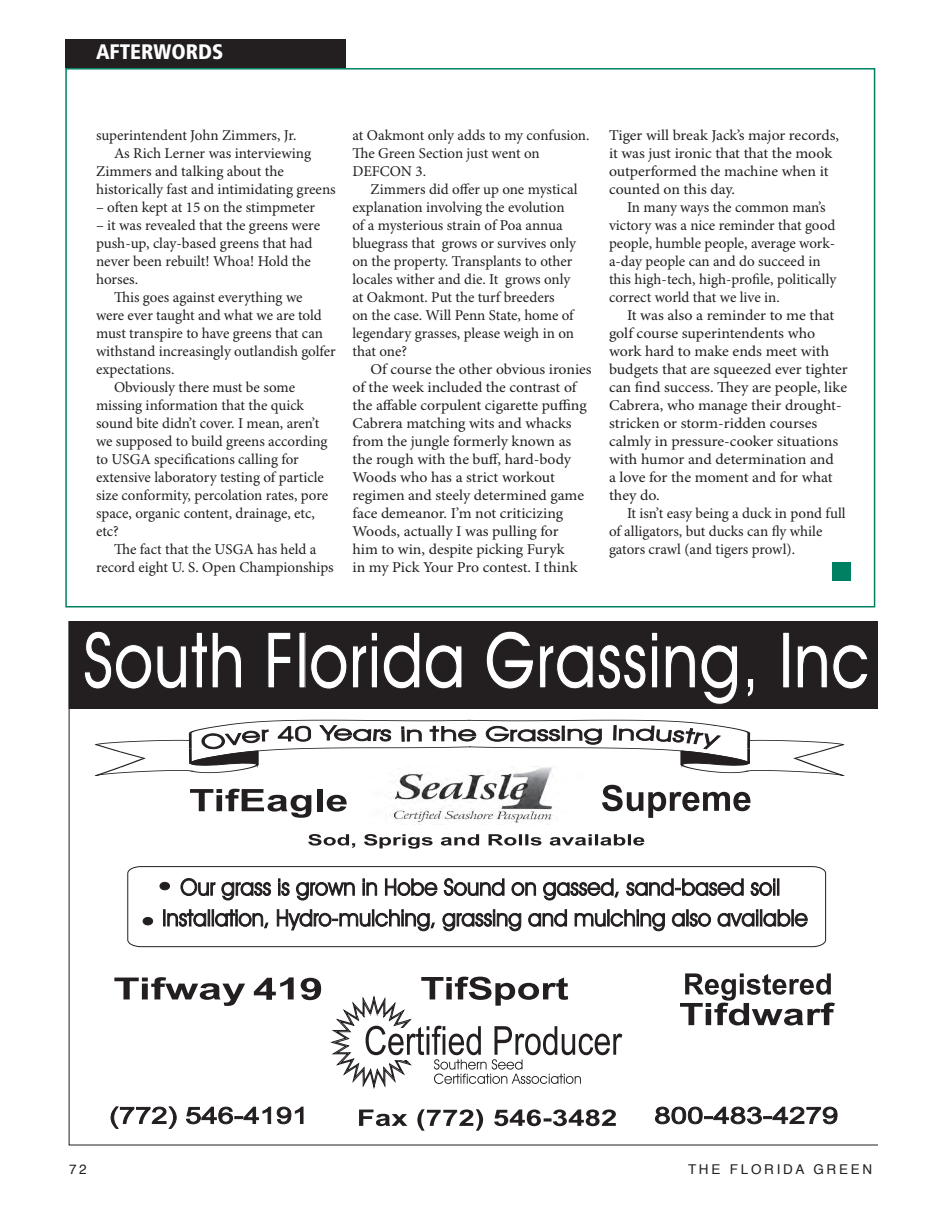
<style>
.page{position:relative;width:945px;height:1215px;background:#fff}
.page>*{position:absolute;margin:0;border:0;box-sizing:border-box;transform-origin:0 0}
.t1{font:900 condensed 21px "Frutiger";color:#fff}
.t2{font:15px/18px "Minion Pro";letter-spacing:-.005em;color:#231f20}
.t3{font:15px/18px "Minion Pro";letter-spacing:-.005em;color:#231f20;scale:1.05 1}
.t4{font:15px/18px "Minion Pro";letter-spacing:-.005em;color:#231f20;scale:1.06 1}
.t5{font:13.5px "Helvetica";letter-spacing:.2em;color:#231f20}
</style>
<div class="page">
<svg style="left:69px;top:709px;width:809px;height:436px"></svg>
<img style="left:346px;top:776px;width:239px;height:48px">
<div style="left:69px;top:621px;width:809px;height:88px;background:#231f20"></div>
<svg style="left:111px;top:1107px;width:66px;height:22px"></svg>
<svg style="left:186px;top:1107px;width:85px;height:17px"></svg>
<svg style="left:277px;top:1107px;width:26px;height:17px"></svg>
<svg style="left:655px;top:1107px;width:182px;height:17px"></svg>
<svg style="left:84px;top:631px;width:785px;height:145px"></svg>
<svg style="left:190px;top:789px;width:121px;height:29px"></svg>
<div style="left:317px;top:789px;width:6px;height:22px;background:#231f20"></div>
<svg style="left:327px;top:795px;width:20px;height:17px"></svg>
<svg style="left:308px;top:834px;width:47px;height:14px"></svg>
<svg style="left:364px;top:834px;width:69px;height:15px"></svg>
<svg style="left:441px;top:834px;width:38px;height:12px"></svg>
<svg style="left:489px;top:834px;width:53px;height:12px"></svg>
<svg style="left:550px;top:834px;width:94px;height:12px"></svg>
<svg style="left:331px;top:977px;width:291px;height:112px"></svg>
<svg style="left:114px;top:977px;width:131px;height:29px"></svg>
<svg style="left:254px;top:977px;width:40px;height:23px"></svg>
<svg style="left:301px;top:978px;width:20px;height:22px"></svg>
<svg style="left:602px;top:785px;width:149px;height:33px"></svg>
<svg style="left:680px;top:973px;width:155px;height:53px"></svg>
<svg style="left:359px;top:1110px;width:48px;height:16px"></svg>
<svg style="left:417px;top:1109px;width:66px;height:22px"></svg>
<svg style="left:494px;top:1109px;width:122px;height:17px"></svg>
<svg style="left:127px;top:866px;width:699px;height:81px"></svg>
<svg style="left:163px;top:909px;width:105px;height:19px"></svg>
<svg style="left:277px;top:909px;width:158px;height:22px"></svg>
<svg style="left:443px;top:910px;width:78px;height:21px"></svg>
<svg style="left:528px;top:909px;width:39px;height:18px"></svg>
<svg style="left:575px;top:909px;width:90px;height:22px"></svg>
<svg style="left:672px;top:910px;width:39px;height:17px"></svg>
<svg style="left:718px;top:909px;width:90px;height:18px"></svg>
<svg style="left:181px;top:878px;width:34px;height:18px"></svg>
<svg style="left:222px;top:882px;width:49px;height:18px"></svg>
<svg style="left:278px;top:879px;width:11px;height:17px"></svg>
<svg style="left:296px;top:882px;width:59px;height:18px"></svg>
<svg style="left:363px;top:879px;width:14px;height:17px"></svg>
<svg style="left:385px;top:879px;width:52px;height:17px"></svg>
<svg style="left:444px;top:878px;width:60px;height:18px"></svg>
<svg style="left:512px;top:882px;width:24px;height:14px"></svg>
<svg style="left:543px;top:879px;width:76px;height:21px"></svg>
<svg style="left:626px;top:879px;width:118px;height:17px"></svg>
<svg style="left:751px;top:879px;width:28px;height:17px"></svg>
<div style="left:160px;top:882px;width:10px;height:8px;background:#231f20;border-radius:50%"></div>
<div style="left:160px;top:882px;width:10px;height:8px;border:1px solid #231f20;border-radius:50%"></div>
<div style="left:143px;top:917px;width:10px;height:8px;background:#231f20;border-radius:50%"></div>
<div style="left:143px;top:917px;width:10px;height:8px;border:1px solid #231f20;border-radius:50%"></div>
<div style="left:65px;top:39px;width:281px;height:29px;background:#231f20"></div>
<div style="left:832px;top:562px;width:19px;height:19px;background:#008062"></div>
<h1 class="t1" style="left:96px;top:39px;width:129px">AFTERWORDS</h1>
<p class="t2" style="left:96px;top:126px;width:202px">superintendent John Zimmers, Jr.</p>
<p class="t2" style="left:114px;top:144px;width:199px">As Rich Lerner was interviewing</p>
<p class="t2" style="left:96px;top:162px;width:189px">Zimmers and talking about the</p>
<p class="t2" style="left:96px;top:180px;width:241px">historically fast and intimidating greens</p>
<p class="t2" style="left:96px;top:198px;width:221px">– often kept at 15 on the stimpmeter</p>
<p class="t2" style="left:96px;top:216px;width:226px">– it was revealed that the greens were push-up, clay-based greens that had never been rebuilt! Whoa! Hold the horses.</p>
<p class="t2" style="left:114px;top:288px;width:190px">This goes against everything we</p>
<p class="t2" style="left:96px;top:306px;width:227px">were ever taught and what we are told</p>
<p class="t2" style="left:96px;top:324px;width:229px">must transpire to have greens that can</p>
<p class="t2" style="left:96px;top:342px;width:241px">withstand increasingly outlandish golfer</p>
<p class="t2" style="left:96px;top:360px;width:80px">expectations.</p>
<p class="t2" style="left:114px;top:378px;width:183px">Obviously there must be some</p>
<p class="t2" style="left:96px;top:396px;width:210px">missing information that the quick</p>
<p class="t2" style="left:96px;top:414px;width:225px">sound bite didn’t cover. I mean, aren’t</p>
<p class="t2" style="left:96px;top:432px;width:233px">we supposed to build greens according</p>
<p class="t2" style="left:96px;top:450px;width:204px">to USGA specifications calling for</p>
<p class="t2" style="left:96px;top:468px;width:229px">extensive laboratory testing of particle</p>
<p class="t2" style="left:96px;top:486px;width:234px">size conformity, percolation rates, pore</p>
<p class="t2" style="left:96px;top:504px;width:220px">space, organic content, drainage, etc,</p>
<p class="t2" style="left:96px;top:522px;width:24px">etc?</p>
<p class="t2" style="left:114px;top:540px;width:204px">The fact that the USGA has held a</p>
<p class="t2" style="left:96px;top:558px;width:239px">record eight U. S. Open Championships</p>
<p class="t2" style="left:352px;top:126px;width:239px">at Oakmont only adds to my confusion.<br>The Green Section just went on<br>DEFCON 3.</p>
<p class="t2" style="left:352px;top:180px;width:227px;text-indent:18px">Zimmers did offer up one mystical explanation involving the evolution of a mysterious strain of Poa annua bluegrass that grows or survives only on the property. Transplants to other locales wither and die. It grows only at Oakmont. Put the turf breeders<br>on the case. Will Penn State, home of legendary grasses, please weigh in on that one?</p>
<p class="t3" style="left:352px;top:360px;width:229px;text-indent:18px">Of course the other obvious ironies of the week included the contrast of the affable corpulent cigarette puffing Cabrera matching wits and whacks from the jungle formerly known as the rough with the buff, hard-body Woods who has a strict workout regimen and steely determined game face demeanor. I’m not criticizing Woods, actually I was pulling for<br>him to win, despite picking Furyk<br>in my Pick Your Pro contest. I think</p>
<p class="t3" style="left:609px;top:126px;width:221px">Tiger will break Jack’s major records, it was just ironic that that the mook outperformed the machine when it counted on this day.</p>
<p class="t2" style="left:609px;top:198px;width:229px;text-indent:18px">In many ways the common man’s victory was a nice reminder that good people, humble people, average work&shy;a-day people can and do succeed in this high-tech, high-profile, politically correct world that we live in.</p>
<p class="t4" style="left:609px;top:306px;width:227px;text-indent:18px">It was also a reminder to me that golf course superintendents who work hard to make ends meet with budgets that are squeezed ever tighter can find success. They are people, like<br>Cabrera, who manage their drought&shy;stricken or storm-ridden courses calmly in pressure-cooker situations with humor and determination and<br>a love for the moment and for what they do.</p>
<p class="t2" style="left:609px;top:504px;width:238px;text-indent:18px">It isn’t easy being a duck in pond full of alligators, but ducks can fly while gators crawl (and tigers prowl).</p>
<p class="t5" style="left:69px;top:1158px;width:19px">72</p>
<p class="t5" style="left:688px;top:1158px;width:186px">THE FLORIDA GREEN</p>
</div>
